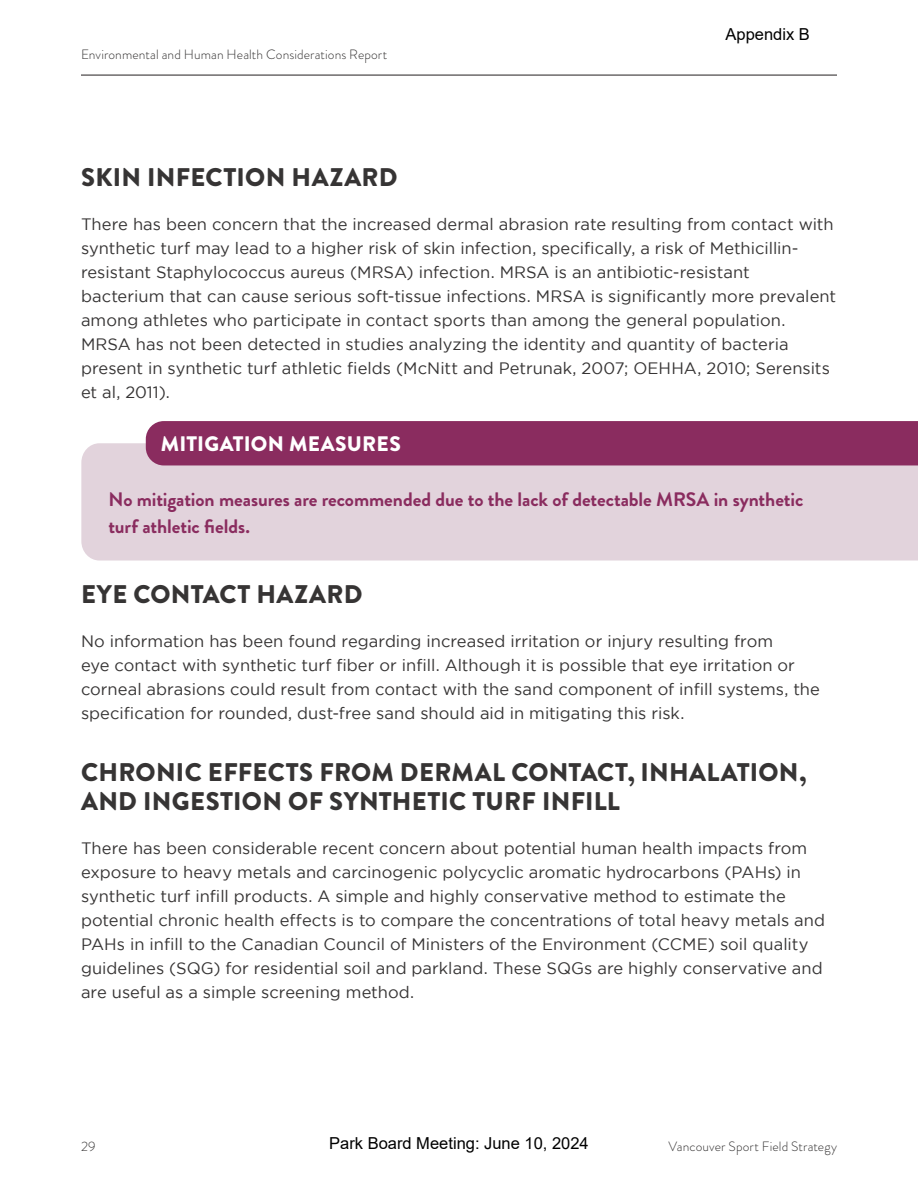
<style>
.page{position:relative;width:918px;height:1188px;background:#fff}
.page>*{position:absolute;margin:0;border:0;box-sizing:border-box;transform-origin:0 0}
.Heading_4{font:900 25.5px/28.5px "Brandon Grotesque";letter-spacing:.01em;color:#363434}
.Call_Out_Box_Heading{font:900 21px "Brandon Grotesque";letter-spacing:.01em;color:#fff}
.Call_Out_Box_Text_Large{font:700 19.5px/27px "Brandon Grotesque";letter-spacing:-.005em;color:#8a2c5f}
.Body_Copy{font:16.5px/24px "Gotham";color:#363434}
.t1{font:16.5px "Arial";color:#000}
.t2{font:300 13.5px "Brandon Grotesque";letter-spacing:.01em;color:#363434}
</style>
<div class="page">
<hr style="left:81px;top:75px;width:756px;height:1px;background:#231f20">
<div style="left:81px;top:443px;width:837px;height:118px;background:#e2d3dc"></div>
<div style="left:146px;top:421px;width:772px;height:44px;background:#8a2c5f"></div>
<p class="t2" style="left:81px;top:46px;width:308px">Environmental and Human Health Considerations Report</p>
<p class="t1" style="left:726px;top:23px;width:86px">Appendix B</p>
<p class="Heading_4" style="left:81px;top:163px;width:318px">SKIN INFECTION HAZARD</p>
<p class="Body_Copy" style="left:81px;top:212px;width:757px">There has been concern that the increased dermal abrasion rate resulting from contact with synthetic turf may lead to a higher risk of skin infection, specifically, a risk of Methicillin&shy;resistant Staphylococcus aureus (MRSA) infection. MRSA is an antibiotic-resistant bacterium that can cause serious soft-tissue infections. MRSA is significantly more prevalent among athletes who participate in contact sports than among the general population.<br>MRSA has not been detected in studies analyzing the identity and quantity of bacteria present in synthetic turf athletic fields (McNitt and Petrunak, 2007; OEHHA, 2010; Serensits et al, 2011).</p>
<p class="Call_Out_Box_Heading" style="left:161px;top:429px;width:241px">MITIGATION MEASURES</p>
<p class="Call_Out_Box_Text_Large" style="left:108px;top:486px;width:697px">No mitigation measures are recommended due to the lack of detectable MRSA in synthetic turf athletic fields.</p>
<p class="Heading_4" style="left:81px;top:580px;width:283px">EYE CONTACT HAZARD</p>
<p class="Body_Copy" style="left:81px;top:629px;width:740px">No information has been found regarding increased irritation or injury resulting from<br>eye contact with synthetic turf fiber or infill. Although it is possible that eye irritation or corneal abrasions could result from contact with the sand component of infill systems, the specification for rounded, dust-free sand should aid in mitigating this risk.</p>
<p class="Heading_4" style="left:81px;top:759px;width:727px">CHRONIC EFFECTS FROM DERMAL CONTACT, INHALATION,<br>AND INGESTION OF SYNTHETIC TURF INFILL</p>
<p class="Body_Copy" style="left:81px;top:836px;width:746px">There has been considerable recent concern about potential human health impacts from exposure to heavy metals and carcinogenic polycyclic aromatic hydrocarbons (PAHs) in synthetic turf infill products. A simple and highly conservative method to estimate the potential chronic health effects is to compare the concentrations of total heavy metals and PAHs in infill to the Canadian Council of Ministers of the Environment (CCME) soil quality guidelines (SQG) for residential soil and parkland. These SQGs are highly conservative and are useful as a simple screening method.</p>
<p class="t1" style="left:329px;top:1132px;width:261px">Park Board Meeting: June 10, 2024</p>
<p class="t2" style="left:81px;top:1137px;width:16px">29</p>
<p class="t2" style="left:669px;top:1137px;width:170px">Vancouver Sport Field Strategy</p>
</div>
